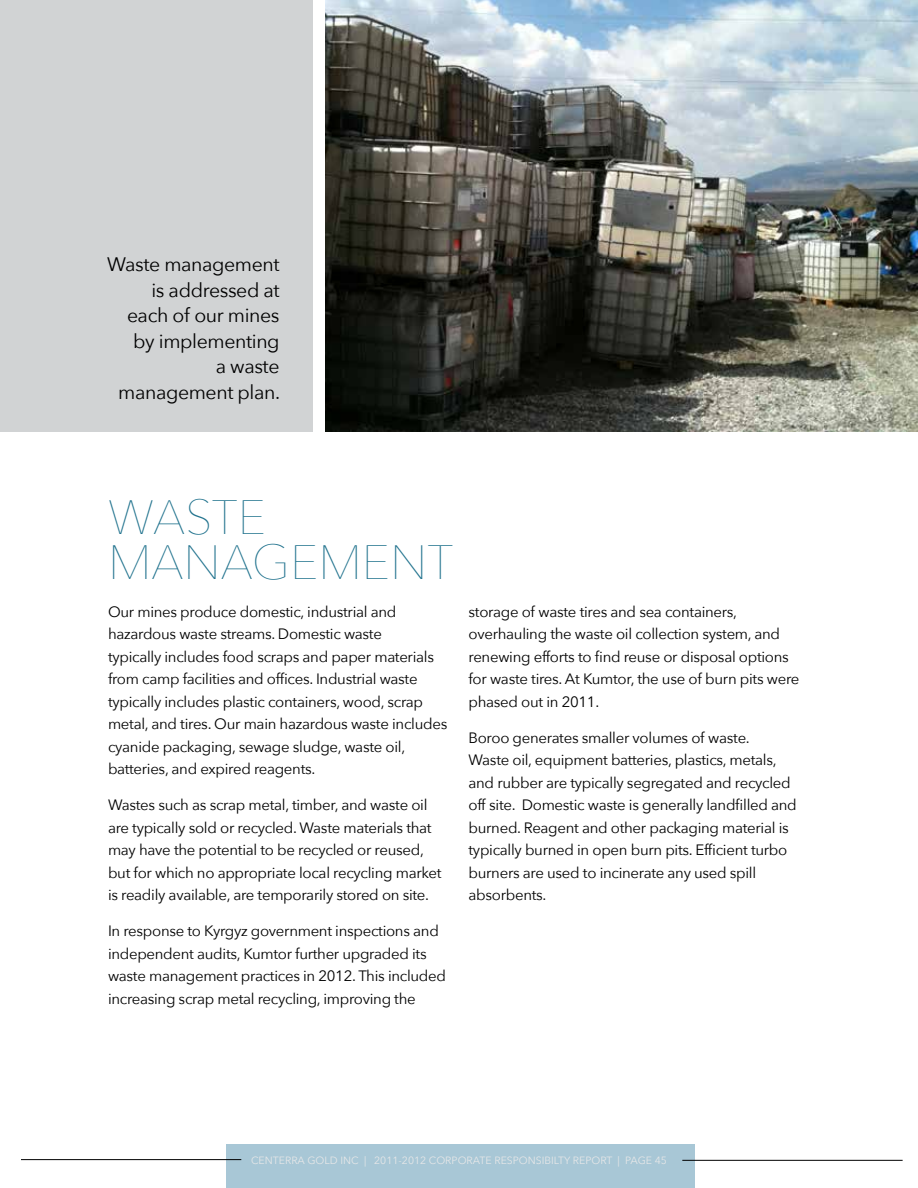
<style>
.page{position:relative;width:918px;height:1188px;background:#fff}
.page>*{position:absolute;margin:0;border:0;box-sizing:border-box;transform-origin:0 0}
.t1{font:200 48px/45px "Avenir Next";color:#20728d}
.t2{font:19.5px/25.5px "Avenir Next";letter-spacing:-.02em;color:#000;text-align:right}
.t3{font:15px/22.5px "Avenir Next";letter-spacing:-.02em;color:#000}
.t4{font:10.5px "Avenir Next";color:#e6e7e8}
</style>
<div class="page">
<div style="left:226px;top:1144px;width:468px;height:44px;background:#a8c7d6"></div>
<hr style="left:21px;top:1159px;width:220px;height:1px;background:#000">
<hr style="left:682px;top:1160px;width:221px;height:1px;background:#000">
<img style="left:325px;top:0;width:593px;height:432px">
<div style="left:0;top:0;width:312px;height:432px;background:#d1d3d4"></div>
<h2 class="t2" style="left:107px;top:252px;width:175px">Waste management is addressed at each of our mines by implementing<br>a waste management plan.</h2>
<h1 class="t1" style="left:108px;top:495px;width:78px">WASTE<br>MANAGEMENT</h1>
<p class="t3" style="left:108px;top:600px;width:341px">Our mines produce domestic, industrial and hazardous waste streams. Domestic waste<br>typically includes food scraps and paper materials from camp facilities and offices. Industrial waste typically includes plastic containers, wood, scrap metal, and tires. Our main hazardous waste includes cyanide packaging, sewage sludge, waste oil, batteries, and expired reagents.</p>
<p class="t3" style="left:108px;top:794px;width:335px">Wastes such as scrap metal, timber, and waste oil are typically sold or recycled. Waste materials that may have the potential to be recycled or reused, but for which no appropriate local recycling market is readily available, are temporarily stored on site.</p>
<p class="t3" style="left:108px;top:920px;width:340px">In response to Kyrgyz government inspections and independent audits, Kumtor further upgraded its waste management practices in 2012. This included increasing scrap metal recycling, improving the</p>
<p class="t3" style="left:469px;top:600px;width:332px">storage of waste tires and sea containers, overhauling the waste oil collection system, and renewing efforts to find reuse or disposal options for waste tires. At Kumtor, the use of burn pits were phased out in 2011.</p>
<p class="t3" style="left:469px;top:726px;width:330px">Boroo generates smaller volumes of waste.<br>Waste oil, equipment batteries, plastics, metals, and rubber are typically segregated and recycled off site. Domestic waste is generally landfilled and burned. Reagent and other packaging material is typically burned in open burn pits. Efficient turbo burners are used to incinerate any used spill absorbents.</p>
<p class="t4" style="left:251px;top:1154px;width:417px">CENTERRA GOLD INC | 2011-2012 CORPORATE RESPONSIBILTY REPORT | PAGE 45</p>
</div>
